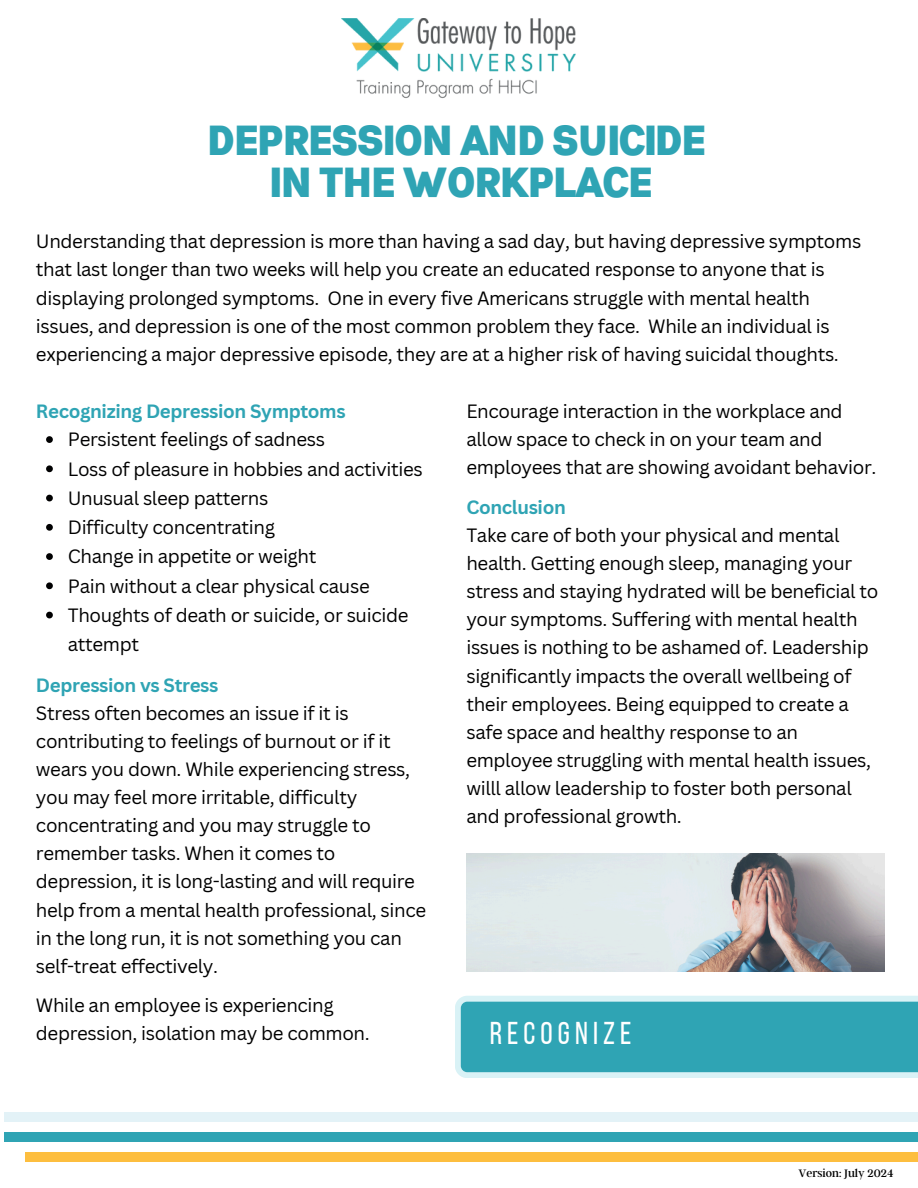
<style>
.page{position:relative;width:918px;height:1188px;background:#fff}
.page>*{position:absolute;margin:0;border:0;box-sizing:border-box;transform-origin:0 0}
.t1{font:900 42px/41.7px "Gabriel Sans Cond";color:#2fa4b4;text-align:center}
.t2{font:31.5px "Bebas Neue";letter-spacing:.16em;color:#fff}
.t3{font:18.75px/28.2px "Canva Sans";letter-spacing:-.02em;color:#000001}
.t4{font:700 18.75px "Canva Sans";letter-spacing:-.02em;color:#2fa4b4}
.t5{font:12px "Argent CF";color:#000}
.s1{font-weight:700;color:#2fa4b4}
</style>
<div class="page">
<div style="left:4px;top:1132px;width:914px;height:10px;background:#2fa4b4"></div>
<div style="left:25px;top:1152px;width:893px;height:10px;background:#fdbe3f"></div>
<div style="left:4px;top:1112px;width:914px;height:10px;background:#e3f2f7"></div>
<svg style="left:455px;top:996px;width:463px;height:82px;background:#48afbd"></svg>
<svg style="left:46px;top:436px;width:7px;height:7px"></svg>
<svg style="left:46px;top:465px;width:7px;height:7px"></svg>
<svg style="left:46px;top:495px;width:7px;height:6px"></svg>
<svg style="left:46px;top:524px;width:7px;height:7px"></svg>
<svg style="left:46px;top:553px;width:7px;height:7px"></svg>
<svg style="left:46px;top:582px;width:7px;height:7px"></svg>
<svg style="left:46px;top:612px;width:7px;height:6px"></svg>
<img style="left:342px;top:19px;width:234px;height:80px">
<img style="left:466px;top:853px;width:419px;height:118px">
<p class="t1" style="left:209px;top:122px;width:499px">DEPRESSION AND SUICIDE<br>IN THE WORKPLACE</p>
<p class="t3" style="left:36px;top:227px;width:827px">Understanding that depression is more than having a sad day, but having depressive symptoms that last longer than two weeks will help you create an educated response to anyone that is displaying prolonged symptoms. One in every five Americans struggle with mental health issues, and depression is one of the most common problem they face. While an individual is experiencing a major depressive episode, they are at a higher risk of having suicidal thoughts.</p>
<h3 class="t4" style="left:36px;top:398px;width:311px">Recognizing Depression Symptoms</h3>
<p class="t3" style="left:68px;top:425px;width:259px">Persistent feelings of sadness</p>
<p class="t3" style="left:68px;top:454px;width:357px">Loss of pleasure in hobbies and activities</p>
<p class="t3" style="left:68px;top:483px;width:202px">Unusual sleep patterns</p>
<p class="t3" style="left:68px;top:513px;width:209px">Difficulty concentrating</p>
<p class="t3" style="left:68px;top:542px;width:250px">Change in appetite or weight</p>
<p class="t3" style="left:68px;top:571px;width:303px">Pain without a clear physical cause</p>
<p class="t3" style="left:68px;top:600px;width:342px;line-height:29.2px">Thoughts of death or suicide, or suicide attempt</p>
<h4 class="t3" style="left:36px;top:670px;width:392px"><span class="s1">Depression vs Stress<br></span>Stress often becomes an issue if it is contributing to feelings of burnout or if it wears you down. While experiencing stress, you may feel more irritable, difficulty concentrating and you may struggle to remember tasks. When it comes to depression, it is long-lasting and will require help from a mental health professional, since in the long run, it is not something you can self-treat effectively.</h4>
<h4 class="t3" style="left:36px;top:991px;width:335px">While an employee is experiencing depression, isolation may be common.</h4>
<h4 class="t3" style="left:466px;top:397px;width:412px">Encourage interaction in the workplace and allow space to check in on your team and employees that are showing avoidant behavior.</h4>
<h4 class="t3" style="left:466px;top:492px;width:414px"><span class="s1">Conclusion<br></span>Take care of both your physical and mental health. Getting enough sleep, managing your stress and staying hydrated will be beneficial to your symptoms. Suffering with mental health issues is nothing to be ashamed of. Leadership significantly impacts the overall wellbeing of their employees. Being equipped to create a safe space and healthy response to an employee struggling with mental health issues, willl allow leadership to foster both personal and professional growth.</h4>
<h1 class="t2" style="left:490px;top:1021px;width:143px">RECOGNIZE</h1>
<h2 class="t5" style="left:798px;top:1166px;width:96px">Version: July 2024</h2>
</div>
